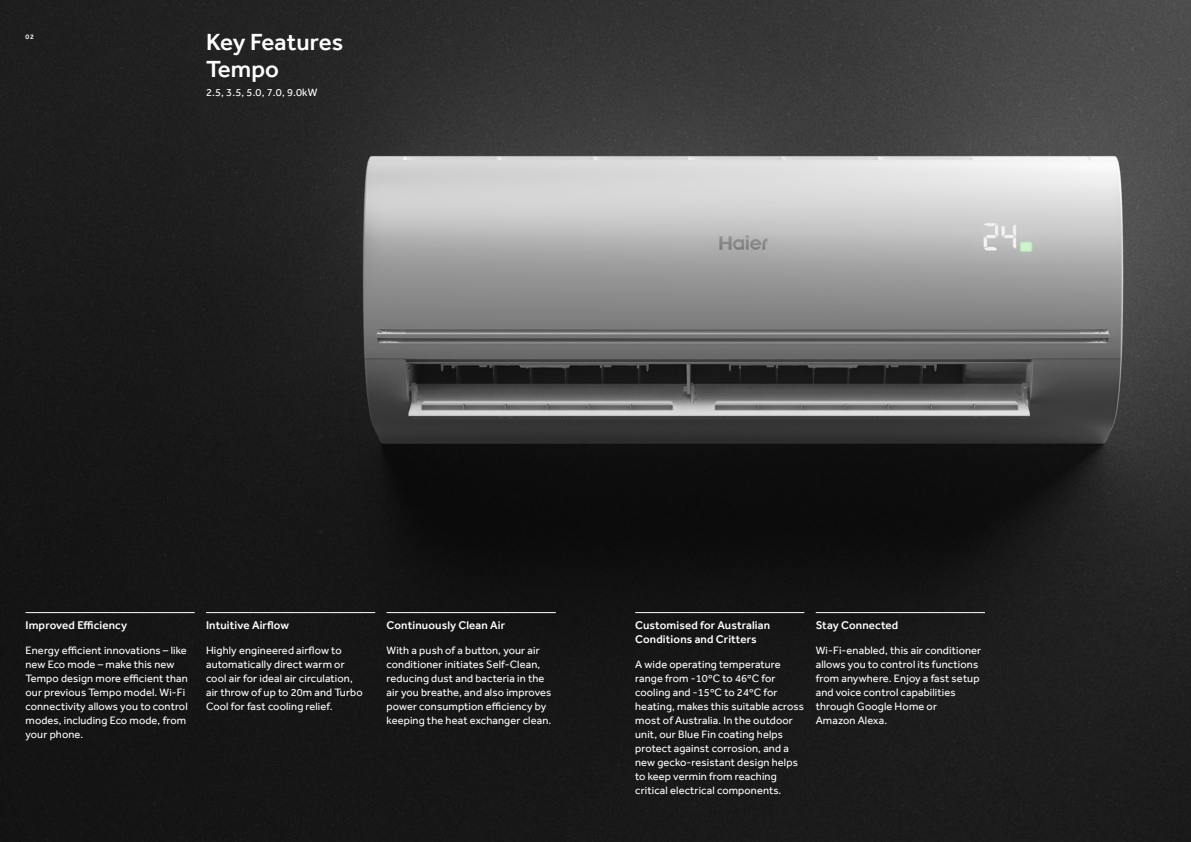
<style>
.page{position:relative;width:1191px;height:842px;background:#fff}
.page>*{position:absolute;margin:0;border:0;box-sizing:border-box;transform-origin:0 0}
.t1{font:500 24px/27px "Effra";letter-spacing:.005em;color:#fff}
.t2{font:500 11.5px/14px "Effra";letter-spacing:.01em;color:#fff}
.t3{font:11px/14px "Effra";letter-spacing:.01em;color:#fff}
.t4{font:500 7px "Effra";color:#fff}
</style>
<div class="page">
<img style="left:0;top:0;width:1191px;height:842px">
<hr style="left:26px;top:612px;width:169px;height:1px;background:#fff">
<hr style="left:635px;top:612px;width:169px;height:1px;background:#fff">
<hr style="left:815px;top:612px;width:170px;height:1px;background:#fff">
<hr style="left:386px;top:612px;width:170px;height:1px;background:#fff">
<hr style="left:206px;top:612px;width:169px;height:1px;background:#fff">
<p class="t4" style="left:26px;top:33px;width:10px">02</p>
<h1 class="t1" style="left:206px;top:30px;width:139px">Key Features<br>Tempo</h1>
<p class="t3" style="left:206px;top:86px;width:113px">2.5, 3.5, 5.0, 7.0, 9.0kW</p>
<p class="t2" style="left:26px;top:617px;width:103px">Improved Efficiency</p>
<p class="t3" style="left:26px;top:643px;width:164px">Energy efficient innovations – like new Eco mode – make this new<br>Tempo design more efficient than our previous Tempo model. Wi-Fi connectivity allows you to control modes, including Eco mode, from your phone.</p>
<p class="t2" style="left:206px;top:617px;width:85px">Intuitive Airflow</p>
<p class="t3" style="left:206px;top:643px;width:158px">Highly engineered airflow to automatically direct warm or cool air for ideal air circulation, air throw of up to 20m and Turbo<br>Cool for fast cooling relief.</p>
<p class="t2" style="left:386px;top:618px;width:120px">Continuously Clean Air</p>
<p class="t3" style="left:386px;top:643px;width:166px">With a push of a button, your air conditioner initiates Self-Clean, reducing dust and bacteria in the air you breathe, and also improves power consumption efficiency by keeping the heat exchanger clean.</p>
<p class="t2" style="left:635px;top:618px;width:136px">Customised for Australian<br>Conditions and Critters</p>
<p class="t3" style="left:635px;top:657px;width:170px">A wide operating temperature range from -10ºC to 46ºC for cooling and -15ºC to 24ºC for heating, makes this suitable across most of Australia. In the outdoor unit, our Blue Fin coating helps protect against corrosion, and a new gecko-resistant design helps to keep vermin from reaching critical electrical components.</p>
<p class="t2" style="left:815px;top:617px;width:84px">Stay Connected</p>
<p class="t3" style="left:815px;top:643px;width:167px">Wi-Fi-enabled, this air conditioner allows you to control its functions from anywhere. Enjoy a fast setup and voice control capabilities through Google Home or<br>Amazon Alexa.</p>
</div>
